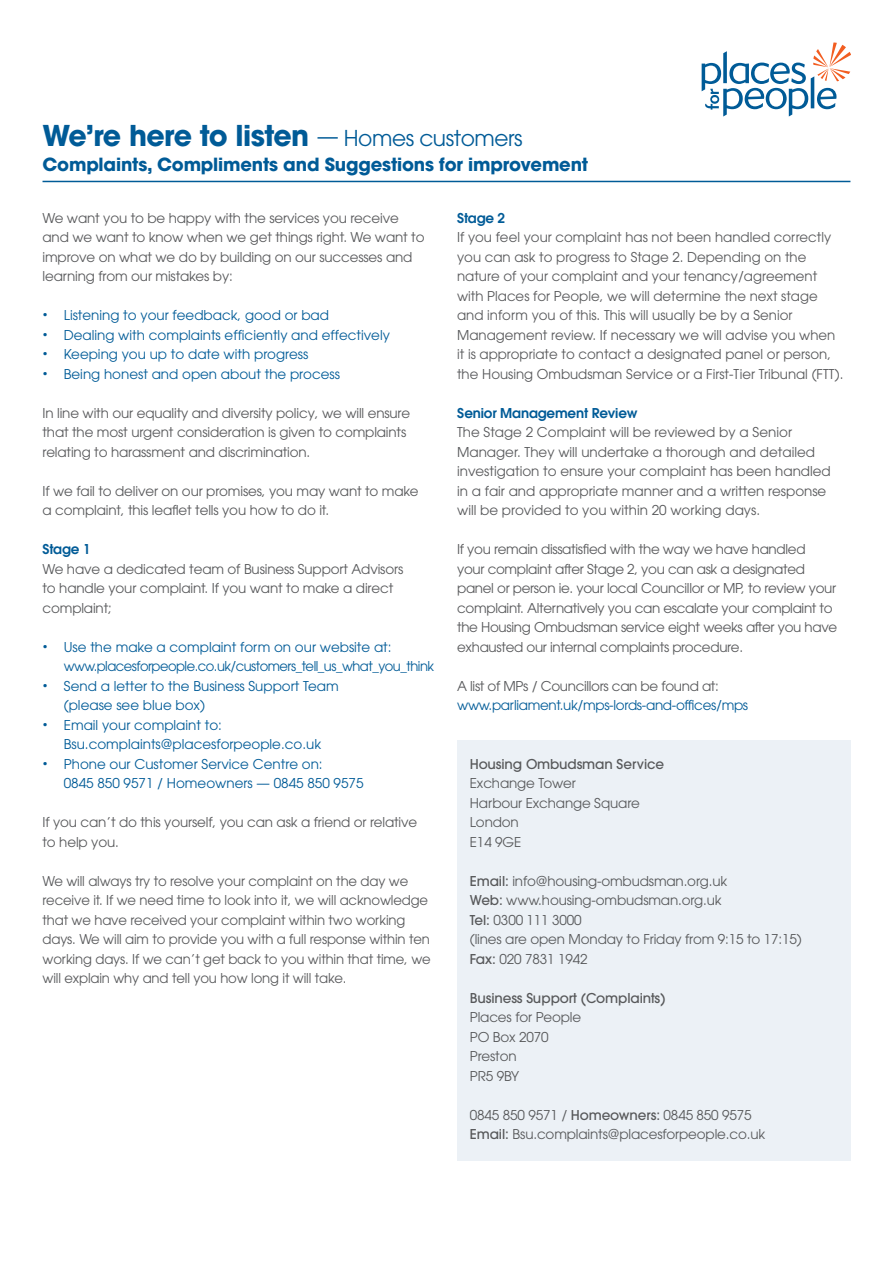
<style>
.page{position:relative;width:893px;height:1263px;background:#fff}
.page>*{position:absolute;margin:0;border:0;box-sizing:border-box;transform-origin:0 0}
.t1{font:700 28.5px "ITC Avant Garde Std";letter-spacing:-.02em;color:#005b97}
.t2{font:700 18px "ITC Avant Garde Std";letter-spacing:-.01em;color:#005b97}
.t3{font:13.5px/19.5px "ITC Avant Garde Std";letter-spacing:-.01em;color:#57585a}
.t4{font:13.5px/19.5px "ITC Avant Garde Std";color:#005b97}
.t5{font:13.5px/19.5px "ITC Avant Garde Std";letter-spacing:-.04em;color:#005b97}
.t6{font:500 13.5px "ITC Avant Garde Std";letter-spacing:-.01em;color:#57585a}
.t7{font:13.5px "ITC Avant Garde Std";letter-spacing:-.025em;color:#005b97}
.t8{font:600 13.5px "ITC Avant Garde Std";letter-spacing:-.01em;color:#005b97}
.s1{font-weight:400;font-size:21.75px}
.s2{font-family:"Helvetica Neue";font-size:15px}
.s3{font-weight:500}
</style>
<div class="page">
<div style="left:457px;top:740px;width:393px;height:420px;background:#ecf1f6"></div>
<svg style="left:702px;top:43px;width:148px;height:74px"></svg>
<hr style="left:43px;top:181px;width:807px;height:1px;background:#005b97">
<h1 class="t1" style="left:43px;top:116px;width:482px">We’re here to listen <span class="s1">— Homes customers</span></h1>
<h2 class="t2" style="left:43px;top:153px;width:547px">Complaints, Compliments and Suggestions for improvement</h2>
<p class="t3" style="left:43px;top:208px;width:383px">We want you to be happy with the services you receive and we want to know when we get things right. We want to improve on what we do by building on our successes and learning from our mistakes by:</p>
<p class="t4" style="left:43px;top:305px;width:288px"><span class="s2">•</span> Listening to your feedback, good or bad</p>
<p class="t4" style="left:43px;top:325px;width:349px"><span class="s2">•</span> Dealing with complaints efficiently and effectively</p>
<p class="t4" style="left:43px;top:344px;width:267px"><span class="s2">•</span> Keeping you up to date with progress</p>
<p class="t4" style="left:43px;top:364px;width:299px"><span class="s2">•</span> Being honest and open about the process</p>
<p class="t3" style="left:43px;top:403px;width:369px">In line with our equality and diversity policy, we will ensure that the most urgent consideration is given to complaints relating to harassment and discrimination.</p>
<p class="t3" style="left:43px;top:481px;width:378px">If we fail to deliver on our promises, you may want to make a complaint, this leaflet tells you how to do it.</p>
<p class="t8" style="left:43px;top:540px;width:50px">Stage 1</p>
<p class="t3" style="left:43px;top:559px;width:362px">We have a dedicated team of Business Support Advisors to handle your complaint. If you want to make a direct complaint;</p>
<p class="t5" style="left:64px;top:637px;width:372px;text-indent:-21px"><span class="s2">•</span> Use the make a complaint form on our website at: www.placesforpeople.co.uk/customers_tell_us_what_you_think</p>
<p class="t4" style="left:64px;top:676px;width:277px;text-indent:-21px"><span class="s2">•</span> Send a letter to the Business Support Team (please see blue box)</p>
<p class="t4" style="left:64px;top:715px;width:259px;text-indent:-21px"><span class="s2">•</span> Email your complaint to:<br>Bsu.complaints@placesforpeople.co.uk</p>
<p class="t4" style="left:64px;top:754px;width:301px;text-indent:-21px"><span class="s2">•</span> Phone our Customer Service Centre on:<br>0845 850 9571 / Homeowners — 0845 850 9575</p>
<p class="t3" style="left:43px;top:812px;width:376px">If you can’t do this yourself, you can ask a friend or relative to help you.</p>
<p class="t3" style="left:43px;top:871px;width:390px">We will always try to resolve your complaint on the day we receive it. If we need time to look into it, we will acknowledge that we have received your complaint within two working days. We will aim to provide you with a full response within ten working days. If we can’t get back to you within that time, we will explain why and tell you how long it will take.</p>
<p class="t8" style="left:457px;top:209px;width:50px">Stage 2</p>
<p class="t3" style="left:457px;top:227px;width:388px">If you feel your complaint has not been handled correctly you can ask to progress to Stage 2. Depending on the nature of your complaint and your tenancy/agreement with Places for People, we will determine the next stage and inform you of this. This will usually be by a Senior Management review. If necessary we will advise you when it is appropriate to contact a designated panel or person, the Housing Ombudsman Service or a First-Tier Tribunal (FTT).</p>
<p class="t8" style="left:457px;top:404px;width:182px">Senior Management Review</p>
<p class="t3" style="left:457px;top:422px;width:375px">The Stage 2 Complaint will be reviewed by a Senior Manager. They will undertake a thorough and detailed investigation to ensure your complaint has been handled in a fair and appropriate manner and a written response will be provided to you within 20 working days.</p>
<p class="t3" style="left:457px;top:539px;width:382px">If you remain dissatisfied with the way we have handled<br>your complaint after Stage 2, you can ask a designated panel or person ie. your local Councillor or MP, to review your complaint. Alternatively you can escalate your complaint to the Housing Ombudsman service eight weeks after you have exhausted our internal complaints procedure.</p>
<p class="t3" style="left:457px;top:676px;width:263px">A list of MPs / Councillors can be found at:</p>
<p class="t7" style="left:457px;top:697px;width:293px">www.parliament.uk/mps-lords-and-offices/mps</p>
<p class="t6" style="left:470px;top:755px;width:196px">Housing Ombudsman Service</p>
<p class="t3" style="left:470px;top:773px;width:172px">Exchange Tower<br>Harbour Exchange Square<br>London<br>E14 9GE</p>
<p class="t3" style="left:470px;top:871px;width:333px"><span class="s3">Email:</span> info@housing-ombudsman.org.uk<br><span class="s3">Web:</span> www.housing-ombudsman.org.uk<br><span class="s3">Tel:</span> 0300 111 3000<br>(lines are open Monday to Friday from 9:15 to 17:15)<br><span class="s3">Fax:</span> 020 7831 1942</p>
<p class="t6" style="left:470px;top:989px;width:197px">Business Support (Complaints)</p>
<p class="t3" style="left:470px;top:1007px;width:113px">Places for People<br>PO Box 2070<br>Preston<br>PR5 9BY</p>
<p class="t3" style="left:470px;top:1105px;width:297px">0845 850 9571 / <span class="s3">Homeowners:</span> 0845 850 9575<br><span class="s3">Email:</span> Bsu.complaints@placesforpeople.co.uk</p>
</div>
